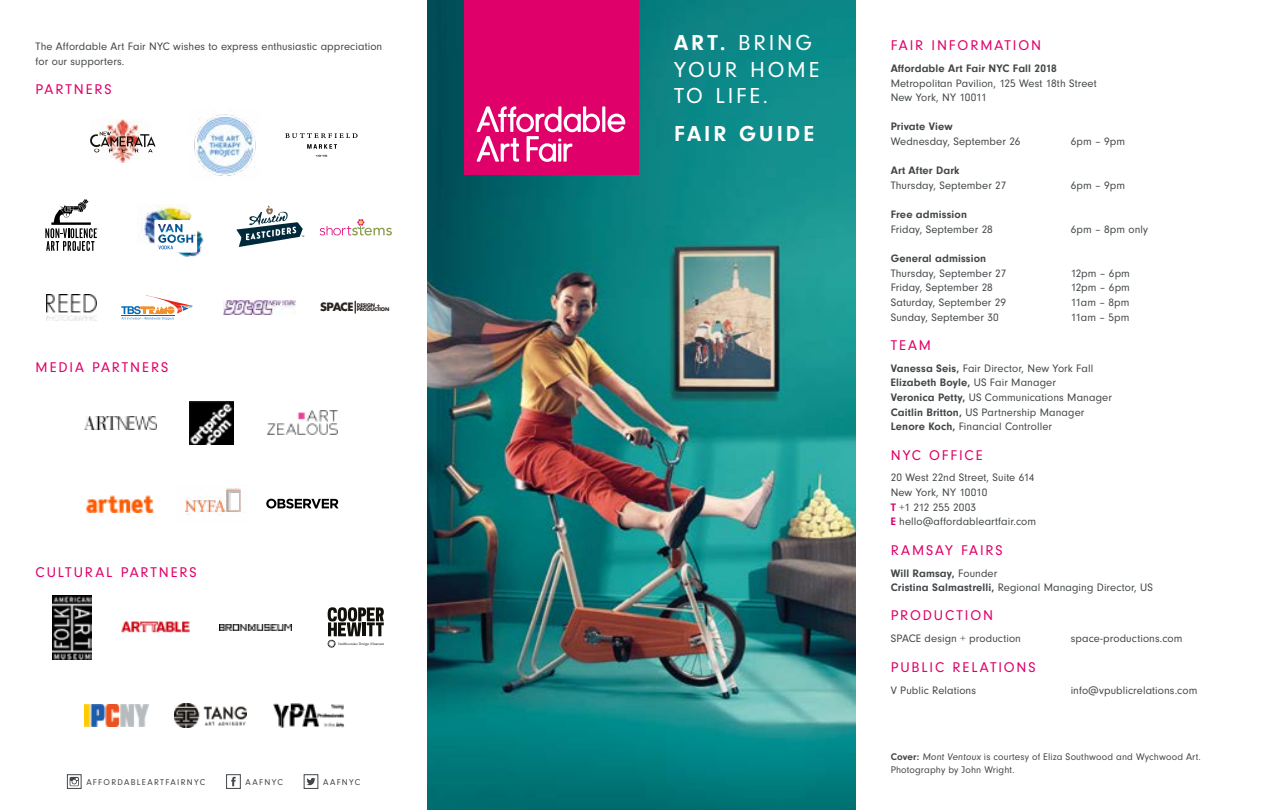
<style>
.page{position:relative;width:1277px;height:810px;background:#fff}
.page>*{position:absolute;margin:0;border:0;box-sizing:border-box;transform-origin:0 0}
.t1{font:22.5px/26.2px "Neuzeit Gro";letter-spacing:.125em;color:#fff}
.t2{font:700 22.5px "Neuzeit Gro";letter-spacing:.135em;color:#fff}
.t3{font:14.62px "Neuzeit Gro";letter-spacing:.13em;color:#e00069}
.t4{font:11.25px/14.6px "Neuzeit Gro";letter-spacing:.01em;color:#434749}
.t5{font:700 11.25px "Neuzeit Gro";letter-spacing:.01em;color:#434749}
.t6{font:700 11.25px "Futura";letter-spacing:-.06em;color:#2b2522}
.t7{font:10px/13px "Neuzeit Gro";letter-spacing:.01em;color:#434749}
.t8{font:8.75px "Neuzeit Gro";letter-spacing:.15em;color:#434749}
.t9{font:700 4.88px/4.8px "Futura";letter-spacing:-.035em;color:#2b2522}
.s1{font-size:5px}
.s2{font-weight:700}
.s3{font-weight:700;color:#e00069}
</style>
<div class="page">
<img style="left:219px;top:625px;width:73px;height:5px">
<img style="left:428px;top:0;width:427px;height:810px">
<div style="left:464px;top:0;width:174px;height:175px;background:#e00069"></div>
<hr style="left:602px;top:106px;width:3px;height:26px;background:#fff">
<svg style="left:608px;top:114px;width:17px;height:18px"></svg>
<svg style="left:477px;top:106px;width:123px;height:56px"></svg>
<img style="left:138px;top:205px;width:66px;height:52px">
<svg style="left:155px;top:220px;width:42px;height:32px"></svg>
<svg style="left:320px;top:219px;width:72px;height:16px"></svg>
<img style="left:46px;top:294px;width:51px;height:27px">
<img style="left:273px;top:703px;width:71px;height:25px">
<svg style="left:236px;top:206px;width:68px;height:41px"></svg>
<svg style="left:121px;top:295px;width:72px;height:25px"></svg>
<svg style="left:316px;top:155px;width:11px;height:2px"></svg>
<svg style="left:285px;top:133px;width:73px;height:5px"></svg>
<svg style="left:307px;top:144px;width:30px;height:5px"></svg>
<img style="left:185px;top:488px;width:59px;height:26px">
<img style="left:268px;top:411px;width:69px;height:24px">
<img style="left:121px;top:621px;width:69px;height:12px">
<svg style="left:266px;top:499px;width:72px;height:10px"></svg>
<img style="left:194px;top:114px;width:62px;height:62px">
<svg style="left:45px;top:199px;width:54px;height:52px"></svg>
<img style="left:90px;top:119px;width:63px;height:43px">
<img style="left:111px;top:134px;width:45px;height:13px">
<svg style="left:90px;top:131px;width:21px;height:16px"></svg>
<img style="left:94px;top:148px;width:59px;height:4px">
<img style="left:223px;top:301px;width:72px;height:14px">
<img style="left:84px;top:704px;width:65px;height:22px">
<svg style="left:355px;top:301px;width:1px;height:12px"></svg>
<img style="left:190px;top:401px;width:43px;height:43px">
<img style="left:52px;top:595px;width:39px;height:65px">
<img style="left:87px;top:495px;width:67px;height:17px">
<svg style="left:328px;top:607px;width:56px;height:41px"></svg>
<img style="left:175px;top:703px;width:72px;height:24px">
<svg style="left:70px;top:777px;width:9px;height:9px"></svg>
<div style="left:67px;top:774px;width:14px;height:15px;border:1px solid #434749"></div>
<svg style="left:231px;top:777px;width:5px;height:9px"></svg>
<div style="left:226px;top:774px;width:15px;height:15px;border:1px solid #434749"></div>
<div style="left:304px;top:774px;width:14px;height:15px;border:1px solid #434749"></div>
<svg style="left:307px;top:778px;width:8px;height:7px"></svg>
<img style="left:84px;top:416px;width:72px;height:13px">
<p class="t4" style="left:36px;top:39px;width:348px">The Affordable Art Fair NYC wishes to express enthusiastic appreciation for our supporters.</p>
<p class="t3" style="left:36px;top:81px;width:78px">PARTNERS</p>
<p class="t3" style="left:36px;top:359px;width:134px">MEDIA PARTNERS</p>
<p class="t3" style="left:36px;top:564px;width:163px">CULTURAL PARTNERS</p>
<p class="t6" style="left:320px;top:299px;width:35px">SPACE</p>
<p class="t9" style="left:357px;top:302px;width:34px">DESIGN <span class="s1">+<br></span>PRODUCTION</p>
<p class="t8" style="left:86px;top:778px;width:120px">AFFORDABLEARTFAIRNYC</p>
<p class="t8" style="left:246px;top:778px;width:39px">AAFNYC</p>
<p class="t8" style="left:323px;top:778px;width:39px">AAFNYC</p>
<h1 class="t1" style="left:674px;top:30px;width:147px"><span class="s2">ART.</span> BRING<br>YOUR HOME<br>TO LIFE.</h1>
<h1 class="t2" style="left:674px;top:121px;width:141px">FAIR GUIDE</h1>
<p class="t3" style="left:891px;top:37px;width:152px">FAIR INFORMATION</p>
<p class="t5" style="left:891px;top:62px;width:168px">Affordable Art Fair NYC Fall 2018</p>
<p class="t4" style="left:891px;top:76px;width:207px">Metropolitan Pavilion, 125 West 18th Street<br>New York, NY 10011</p>
<p class="t5" style="left:891px;top:120px;width:63px">Private View</p>
<p class="t4" style="left:891px;top:134px;width:131px">Wednesday, September 26</p>
<p class="t4" style="left:1071px;top:134px;width:56px">6pm – 9pm</p>
<p class="t5" style="left:891px;top:164px;width:70px">Art After Dark</p>
<p class="t4" style="left:891px;top:178px;width:117px">Thursday, September 27</p>
<p class="t4" style="left:1071px;top:178px;width:56px">6pm – 9pm</p>
<p class="t5" style="left:891px;top:208px;width:78px">Free admission</p>
<p class="t4" style="left:891px;top:222px;width:104px">Friday, September 28</p>
<p class="t4" style="left:1071px;top:222px;width:79px">6pm – 8pm only</p>
<p class="t5" style="left:891px;top:252px;width:97px">General admission</p>
<p class="t4" style="left:891px;top:266px;width:117px">Thursday, September 27</p>
<p class="t4" style="left:1071px;top:266px;width:61px">12pm – 6pm</p>
<p class="t4" style="left:891px;top:281px;width:104px">Friday, September 28</p>
<p class="t4" style="left:1071px;top:281px;width:61px">12pm – 6pm</p>
<p class="t4" style="left:891px;top:295px;width:117px">Saturday, September 29</p>
<p class="t4" style="left:1071px;top:295px;width:60px">11am – 8pm</p>
<p class="t4" style="left:891px;top:310px;width:110px">Sunday, September 30</p>
<p class="t4" style="left:1071px;top:310px;width:60px">11am – 5pm</p>
<p class="t3" style="left:891px;top:337px;width:42px">TEAM</p>
<p class="t4" style="left:891px;top:361px;width:223px"><span class="s2">Vanessa Seis,</span> Fair Director, New York Fall <span class="s2">Elizabeth Boyle,</span> US Fair Manager<br><span class="s2">Veronica Petty,</span> US Communications Manager <span class="s2">Caitlin Britton,</span> US Partnership Manager <span class="s2">Lenore Koch,</span> Financial Controller</p>
<p class="t3" style="left:891px;top:447px;width:93px">NYC OFFICE</p>
<p class="t4" style="left:891px;top:471px;width:147px">20 West 22nd Street, Suite 614<br>New York, NY 10010<br><span class="s3">T</span> +1 212 255 2003<br><span class="s3">E</span> hello@affordableartfair.com</p>
<p class="t3" style="left:891px;top:542px;width:113px">RAMSAY FAIRS</p>
<p class="t4" style="left:891px;top:566px;width:264px"><span class="s2">Will Ramsay,</span> Founder<br><span class="s2">Cristina Salmastrelli,</span> Regional Managing Director, US</p>
<p class="t3" style="left:891px;top:608px;width:104px">PRODUCTION</p>
<p class="t4" style="left:891px;top:632px;width:132px">SPACE design + production</p>
<p class="t4" style="left:1071px;top:632px;width:113px">space-productions.com</p>
<p class="t3" style="left:891px;top:659px;width:147px">PUBLIC RELATIONS</p>
<p class="t4" style="left:891px;top:683px;width:87px">V Public Relations</p>
<p class="t4" style="left:1071px;top:683px;width:128px">info@vpublicrelations.com</p>
<p class="t7" style="left:891px;top:751px;width:312px"><span class="s2">Cover:</span> Mont Ventoux is courtesy of Eliza Southwood and Wychwood Art.<br>Photography by John Wright.</p>
</div>
